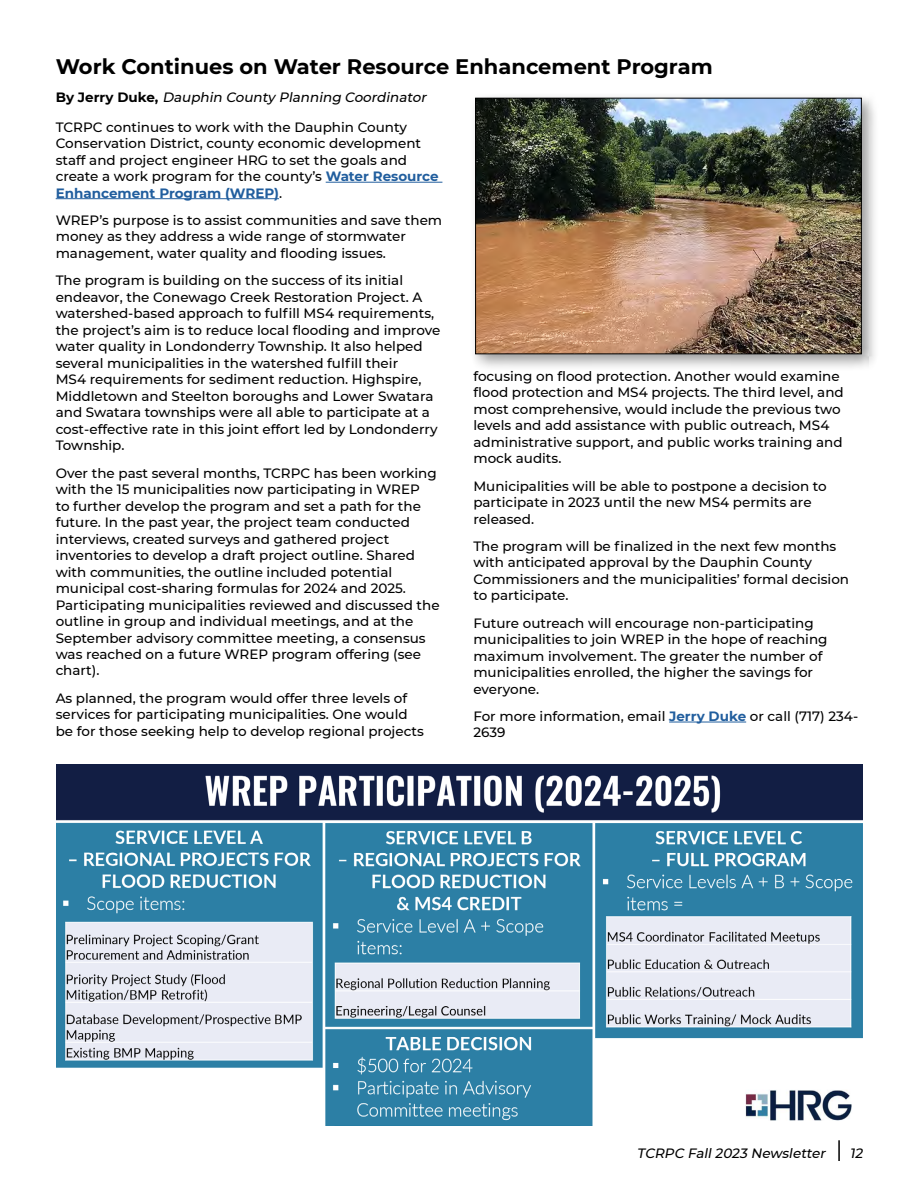
<style>
.page{position:relative;width:918px;height:1188px;background:#fff}
.page>*{position:absolute;margin:0;border:0;box-sizing:border-box;transform-origin:0 0}
.t1{font:700 21px "Montserrat";color:#000}
.t2{font:500 13.5px/16.5px "Montserrat";color:#000}
.t3{font:italic 500 13.5px "Montserrat";color:#000}
.s1{font-weight:700;font-style:normal}
.s2{font-weight:700;color:#215e9e}
</style>
<div class="page">
<hr style="left:838px;top:1140px;width:2px;height:21px;background:#000">
<img style="left:56px;top:764px;width:807px;height:362px">
<hr style="left:326px;top:182px;width:116px;height:1px;background:#215e9e">
<hr style="left:56px;top:198px;width:223px;height:1px;background:#215e9e">
<hr style="left:669px;top:722px;width:77px;height:1px;background:#215e9e">
<div style="left:469px;top:92px;width:411px;height:280px;background:#000;opacity:.4"></div>
<img style="left:477px;top:100px;width:383px;height:252px">
<div style="left:475px;top:98px;width:387px;height:256px;border:1px solid #000"></div>
<h1 class="t1" style="left:56px;top:52px;width:659px">Work Continues on Water Resource Enhancement Program</h1>
<p class="t3" style="left:56px;top:87px;width:375px"><span class="s1">By J e r ry D u ke ,</span> Dauphin County Planning Coordinator</p>
<p class="t2" style="left:56px;top:118px;width:384px">TCRPC continues to work with the Dauphin County Conservation District, county economic development staff and project engineer HRG to set the goals and create a work program for the county’s <span class="s2">Water Resource Enhancement Program (WREP)</span>.</p>
<p class="t2" style="left:56px;top:211px;width:388px">WREP’s purpose is to assist communities and save them money as they address a wide range of stormwater management, water quality and flooding issues.</p>
<p class="t2" style="left:56px;top:272px;width:386px">The program is building on the success of its initial endeavor, the Conewago Creek Restoration Project. A watershed-based approach to fulfill MS4 requirements, the project’s aim is to reduce local flooding and improve water quality in Londonderry Township. It also helped several municipalities in the watershed fulfill their<br>MS4 requirements for sediment reduction. Highspire, Middletown and Steelton boroughs and Lower Swatara and Swatara townships were all able to participate at a cost-effective rate in this joint effort led by Londonderry Township.</p>
<p class="t2" style="left:56px;top:464px;width:385px">Over the past several months, TCRPC has been working with the 15 municipalities now participating in WREP<br>to further develop the program and set a path for the future. In the past year, the project team conducted interviews, created surveys and gathered project inventories to develop a draft project outline. Shared with communities, the outline included potential municipal cost-sharing formulas for 2024 and 2025.<br>Participating municipalities reviewed and discussed the outline in group and individual meetings, and at the September advisory committee meeting, a consensus was reached on a future WREP program offering (see chart).</p>
<p class="t2" style="left:56px;top:689px;width:370px">As planned, the program would offer three levels of services for participating municipalities. One would be for those seeking help to develop regional projects</p>
<p class="t2" style="left:473px;top:367px;width:372px">focusing on flood protection. Another would examine flood protection and MS4 projects. The third level, and most comprehensive, would include the previous two levels and add assistance with public outreach, MS4 administrative support, and public works training and mock audits.</p>
<p class="t2" style="left:473px;top:477px;width:355px">Municipalities will be able to postpone a decision to participate in 2023 until the new MS4 permits are released.</p>
<p class="t2" style="left:473px;top:537px;width:377px">The program will be finalized in the next few months with anticipated approval by the Dauphin County Commissioners and the municipalities’ formal decision to participate.</p>
<p class="t2" style="left:473px;top:614px;width:356px">Future outreach will encourage non-participating municipalities to join WREP in the hope of reaching maximum involvement. The greater the number of municipalities enrolled, the higher the savings for everyone.</p>
<p class="t2" style="left:473px;top:707px;width:386px">For more information, email <span class="s2">Jerry Duke</span> or call (717) 234-<br>2639</p>
<p class="t3" style="left:637px;top:1144px;width:193px">TCRPC Fall2023 Newsletter</p>
<p class="t3" style="left:850px;top:1144px;width:17px">12</p>
</div>
